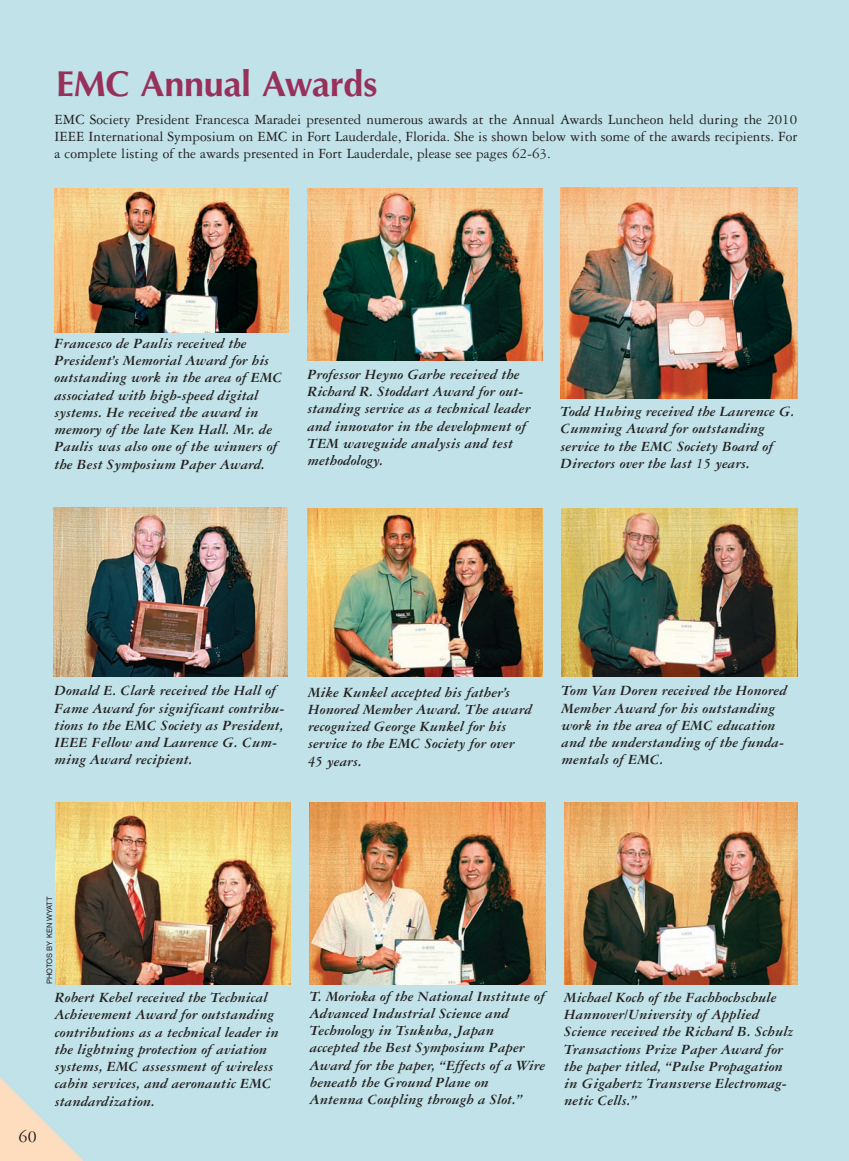
<style>
.page{position:relative;width:849px;height:1161px;background:#c0e2e8}
.page>*{position:absolute;margin:0;border:0;box-sizing:border-box;transform-origin:0 0}
.t1{font:700 36px "Optima";letter-spacing:-.01em;color:#97305a}
.t2{font:18px "Garamond Three";color:#231f20}
.t3{font:italic 700 15px/17.2px "Garamond Three";color:#231f20}
.t4{font:15px/17.2px "Garamond Three";color:#231f20;text-align:justify}
.t5{font:7.5px "Helvetica";color:#231f20}
</style>
<div class="page">
<img style="left:54px;top:188px;width:235px;height:145px">
<img style="left:307px;top:188px;width:235px;height:172px">
<img style="left:561px;top:187px;width:236px;height:211px">
<img style="left:53px;top:507px;width:234px;height:169px">
<img style="left:308px;top:508px;width:234px;height:168px">
<img style="left:561px;top:508px;width:236px;height:168px">
<img style="left:55px;top:803px;width:235px;height:181px">
<img style="left:564px;top:803px;width:233px;height:181px">
<img style="left:309px;top:803px;width:236px;height:182px">
<svg style="left:0;top:1078px;width:83px;height:83px"></svg>
<h1 class="t1" style="left:56px;top:62px;width:323px">EMC Annual Awards</h1>
<p class="t4" style="left:55px;top:110px;width:744px">EMC Society President Francesca Maradei presented numerous awards at the Annual Awards Luncheon held during the 2010<br>IEEE International Symposium on EMC in Fort Lauderdale, Florida. She is shown below with some of the awards recipients. For a complete listing of the awards presented in Fort Lauderdale, please see pages 62-63.</p>
<p class="t3" style="left:54px;top:335px;width:230px">Francesco de Paulis received the President’s Memorial Award for his outstanding work in the area of EMC associated with high-speed digital systems. He received the award in memory of the late Ken Hall. Mr. de Paulis was also one of the winners of the Best Symposium Paper Award.</p>
<p class="t3" style="left:307px;top:366px;width:225px">Professor Heyno Garbe received the<br>Richard R. Stoddart Award for out&shy;standing service as a technical leader and innovator in the development of<br>TEM waveguide analysis and test methodology.</p>
<p class="t3" style="left:560px;top:403px;width:235px">Todd Hubing received the Laurence G.<br>Cumming Award for outstanding service to the EMC Society Board of Directors over the last 15 years.</p>
<p class="t3" style="left:54px;top:682px;width:232px">Donald E. Clark received the Hall of Fame Award for significant contribu&shy;tions to the EMC Society as President, IEEE Fellow and Laurence G. Cum&shy;ming Award recipient.</p>
<p class="t3" style="left:308px;top:683px;width:225px">Mike Kunkel accepted his father’s<br>Honored Member Award. The award recognized George Kunkel for his service to the EMC Society for over<br>45 years.</p>
<p class="t3" style="left:561px;top:682px;width:227px">Tom Van Doren received the Honored<br>Member Award for his outstanding work in the area of EMC education and the understanding of the funda&shy;mentals of EMC.</p>
<p class="t2" style="left:19px;top:1126px;width:20px">60</p>
<p class="t5" style="left:45px;top:984px;width:89px;rotate:-90deg">photos by Ken Wyatt</p>
<p class="t3" style="left:310px;top:987px;width:237px">T. Morioka of the National Institute of Advanced Industrial Science and Technology in Tsukuba, Japan accepted the Best Symposium Paper Award for the paper, “Effects of a Wire beneath the Ground Plane on Antenna Coupling through a Slot.”</p>
<p class="t3" style="left:55px;top:989px;width:225px">Robert Kebel received the Technical Achievement Award for outstanding contributions as a technical leader in the lightning protection of aviation systems, EMC assessment of wireless cabin services, and aeronautic EMC standardization.</p>
<p class="t3" style="left:564px;top:988px;width:231px">Michael Koch of the Fachhochschule Hannover/University of Applied Science received the Richard B. Schulz Transactions Prize Paper Award for the paper titled, “Pulse Propagation in Gigahertz Transverse Electromag&shy;netic Cells.”</p>
</div>
